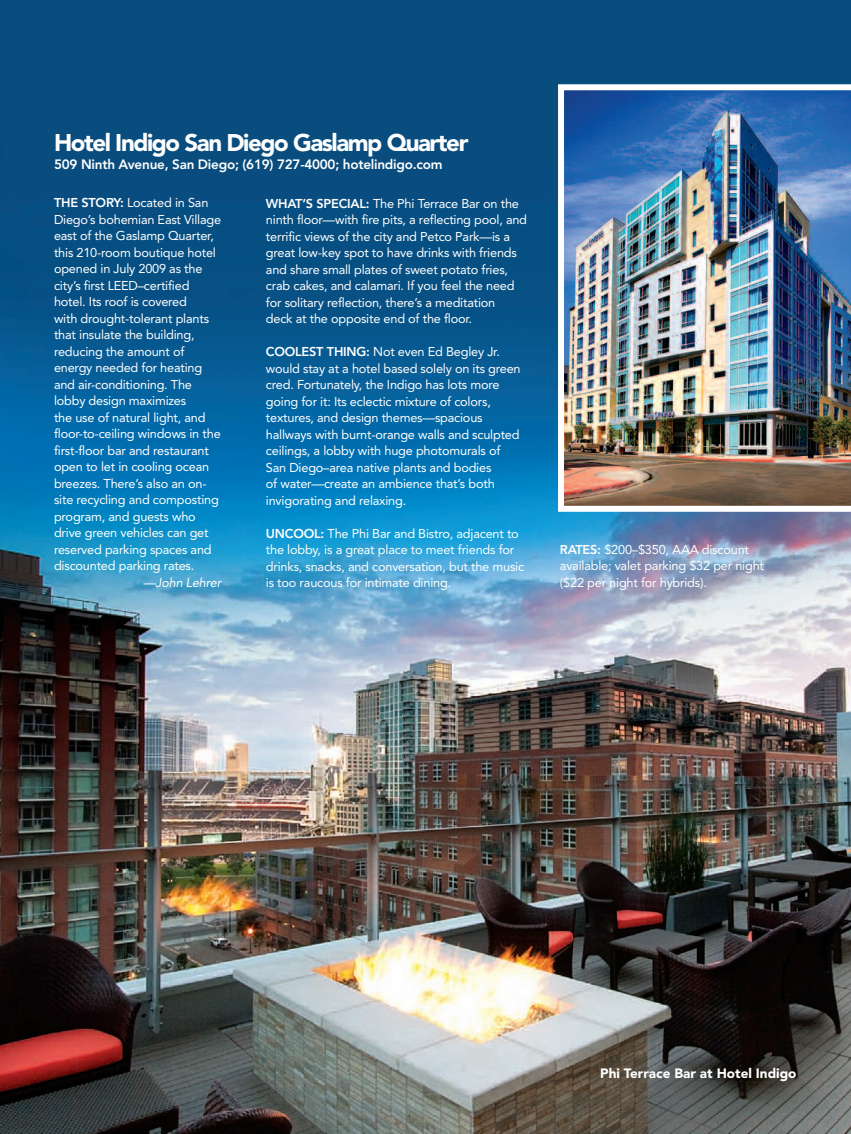
<style>
.page{position:relative;width:851px;height:1134px;background:#fff}
.page>*{position:absolute;margin:0;border:0;box-sizing:border-box;transform-origin:0 0}
.t1{font:900 24px "Avenir";letter-spacing:-.06em;color:#fff}
.t2{font:800 13.5px "Avenir";letter-spacing:-.02em;color:#fff}
.t3{font:900 13.5px "Avenir";color:#fff}
.t4{font:12.75px/16.5px "Avenir";letter-spacing:-.015em;color:#fff}
.t5{font:italic 12.75px "Avenir";letter-spacing:-.015em;color:#fff}
.s1{font-weight:800}
</style>
<div class="page">
<img style="left:0;top:0;width:850px;height:1134px">
<img style="left:558px;top:84px;width:292px;height:428px">
<h1 class="t1" style="left:54px;top:129px;width:416px">Hotel Indigo San Diego Gaslamp Quarter</h1>
<p class="t2" style="left:54px;top:157px;width:390px">509 Ninth Avenue, San Diego; (619) 727-4000; hotelindigo.com</p>
<p class="t4" style="left:54px;top:195px;width:169px"><span class="s1">THE STORY:</span> Located in San<br>Diego’s bohemian East Village east of the Gaslamp Quarter, this 210-room boutique hotel opened in July 2009 as the city’s first LEED–certified hotel. Its roof is covered<br>with drought-tolerant plants that insulate the building, reducing the amount of energy needed for heating and air-conditioning. The lobby design maximizes<br>the use of natural light, and floor-to-ceiling windows in the first-floor bar and restaurant open to let in cooling ocean breezes. There’s also an on&shy;site recycling and composting program, and guests who drive green vehicles can get reserved parking spaces and discounted parking rates.</p>
<p class="t5" style="left:143px;top:575px;width:80px">—John Lehrer</p>
<p class="t4" style="left:266px;top:195px;width:263px"><span class="s1">WHAT’S SPECIAL:</span> The Phi Terrace Bar on the ninth floor—with fire pits, a reflecting pool, and terrific views of the city and Petco Park—is a great low-key spot to have drinks with friends and share small plates of sweet potato fries, crab cakes, and calamari. If you feel the need for solitary reflection, there’s a meditation<br>deck at the opposite end of the floor.</p>
<p class="t4" style="left:266px;top:344px;width:256px"><span class="s1">COOLEST THING:</span> Not even Ed Begley Jr. would stay at a hotel based solely on its green cred. Fortunately, the Indigo has lots more going for it: Its eclectic mixture of colors, textures, and design themes—spacious hallways with burnt-orange walls and sculpted ceilings, a lobby with huge photomurals of San Diego–area native plants and bodies<br>of water—create an ambience that’s both invigorating and relaxing.</p>
<p class="t4" style="left:266px;top:525px;width:260px"><span class="s1">UNCOOL:</span> The Phi Bar and Bistro, adjacent to the lobby, is a great place to meet friends for drinks, snacks, and conversation, but the music is too raucous for intimate dining.</p>
<p class="t4" style="left:560px;top:541px;width:206px"><span class="s1">RATES:</span> $200–$350, AAA discount available; valet parking $32 per night ($22 per night for hybrids).</p>
<p class="t3" style="left:600px;top:1065px;width:198px">Phi Terrace Bar at Hotel Indigo</p>
</div>
